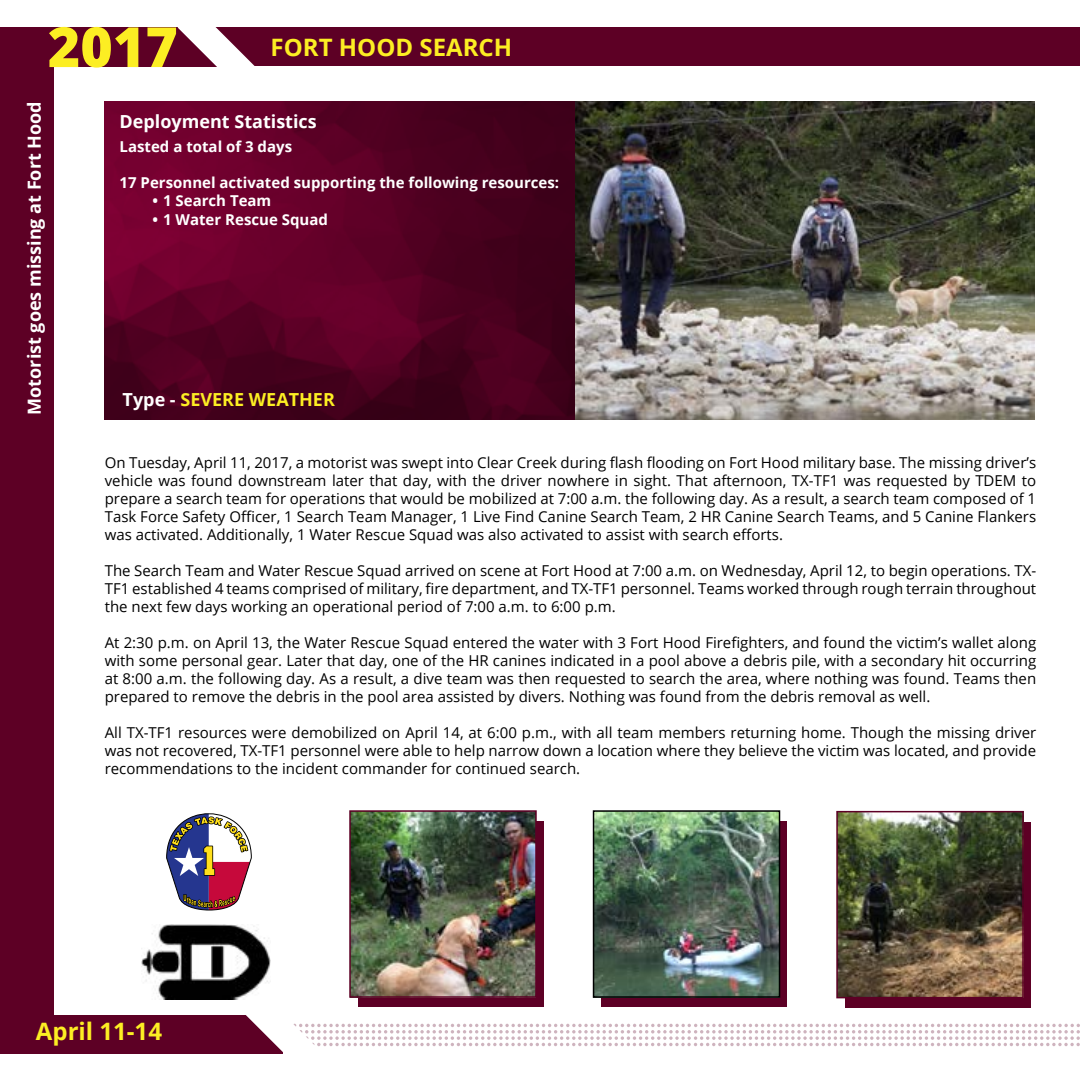
<style>
.page{position:relative;width:1080px;height:1080px;background:#fff}
.page>*{position:absolute;margin:0;border:0;box-sizing:border-box;transform-origin:0 0}
.t1{font:800 55.5px "Open Sans";color:#fcee23}
.t2{font:700 24px "Open Sans";color:#fcee23}
.t3{font:700 18px "Open Sans";color:#fff}
.t4{font:700 18px "Open Sans";color:#fcee23}
.t5{font:15px/18px "Open Sans";color:#000;text-align:justify}
.t6{font:700 15px "Open Sans";color:#fff}
.s1{color:#fff}
</style>
<div class="page">
<div style="left:0;top:56px;width:54px;height:975px;background:#5d0025"></div>
<div style="left:162px;top:27px;width:918px;height:39px;background:#5d0025"></div>
<div style="left:0;top:27px;width:219px;height:40px;background:#5d0025"></div>
<svg style="left:178px;top:27px;width:77px;height:40px"></svg>
<div style="left:0;top:1015px;width:283px;height:39px;background:#5d0025"></div>
<svg style="left:246px;top:995px;width:834px;height:57px"></svg>
<img style="left:105px;top:101px;width:930px;height:319px">
<div style="left:358px;top:821px;width:186px;height:186px;background:#5d0025"></div>
<img style="left:352px;top:813px;width:182px;height:182px">
<div style="left:349px;top:810px;width:188px;height:188px;border:2px solid #5d0025"></div>
<div style="left:601px;top:821px;width:186px;height:186px;background:#5d0025"></div>
<img style="left:596px;top:813px;width:181px;height:182px">
<div style="left:593px;top:810px;width:187px;height:188px;border:2px solid #000"></div>
<div style="left:845px;top:822px;width:186px;height:186px;background:#5d0025"></div>
<img style="left:839px;top:814px;width:182px;height:181px">
<div style="left:836px;top:811px;width:188px;height:187px;border:2px solid #5d0025"></div>
<svg style="left:166px;top:813px;width:86px;height:98px"></svg>
<img style="left:141px;top:924px;width:130px;height:76px">
<h1 class="t1" style="left:48px;top:5px;width:132px">2017</h1>
<h2 class="t2" style="left:271px;top:30px;width:243px">FORT HOOD SEARCH</h2>
<p class="t3" style="left:22px;top:415px;width:315px;rotate:-90deg">Motorist goes missing at Fort Hood</p>
<p class="t3" style="left:120px;top:109px;width:199px">Deployment Statistics</p>
<p class="t6" style="left:120px;top:136px;width:174px">Lasted a total of 3 days</p>
<p class="t6" style="left:120px;top:172px;width:441px">17 Personnel activated supporting the following resources:</p>
<p class="t6" style="left:153px;top:190px;width:120px">• 1 Search Team</p>
<p class="t6" style="left:153px;top:209px;width:177px">• 1 Water Rescue Squad</p>
<p class="t4" style="left:123px;top:387px;width:214px"><span class="s1">Type -</span> SEVERE WEATHER</p>
<p class="t5" style="left:105px;top:453px;width:933px">On Tuesday, April 11, 2017, a motorist was swept into Clear Creek during flash flooding on Fort Hood military base. The missing driver’s vehicle was found downstream later that day, with the driver nowhere in sight. That afternoon, TX-TF1 was requested by TDEM to prepare a search team for operations that would be mobilized at 7:00 a.m. the following day. As a result, a search team composed of 1<br>Task Force Safety Officer, 1 Search Team Manager, 1 Live Find Canine Search Team, 2 HR Canine Search Teams, and 5 Canine Flankers was activated. Additionally, 1 Water Rescue Squad was also activated to assist with search efforts.</p>
<p class="t5" style="left:105px;top:561px;width:933px">The Search Team and Water Rescue Squad arrived on scene at Fort Hood at 7:00 a.m. on Wednesday, April 12, to begin operations. TX-TF1 established 4 teams comprised of military, fire department, and TX-TF1 personnel. Teams worked through rough terrain throughout the next few days working an operational period of 7:00 a.m. to 6:00 p.m.</p>
<p class="t5" style="left:105px;top:633px;width:933px">At 2:30 p.m. on April 13, the Water Rescue Squad entered the water with 3 Fort Hood Firefighters, and found the victim’s wallet along with some personal gear. Later that day, one of the HR canines indicated in a pool above a debris pile, with a secondary hit occurring at 8:00 a.m. the following day. As a result, a dive team was then requested to search the area, where nothing was found. Teams then prepared to remove the debris in the pool area assisted by divers. Nothing was found from the debris removal as well.</p>
<p class="t5" style="left:105px;top:723px;width:933px">All TX-TF1 resources were demobilized on April 14, at 6:00 p.m., with all team members returning home. Though the missing driver was not recovered, TX-TF1 personnel were able to help narrow down a location where they believe the victim was located, and provide recommendations to the incident commander for continued search.</p>
<h2 class="t2" style="left:36px;top:1015px;width:128px">April 11-14</h2>
</div>
